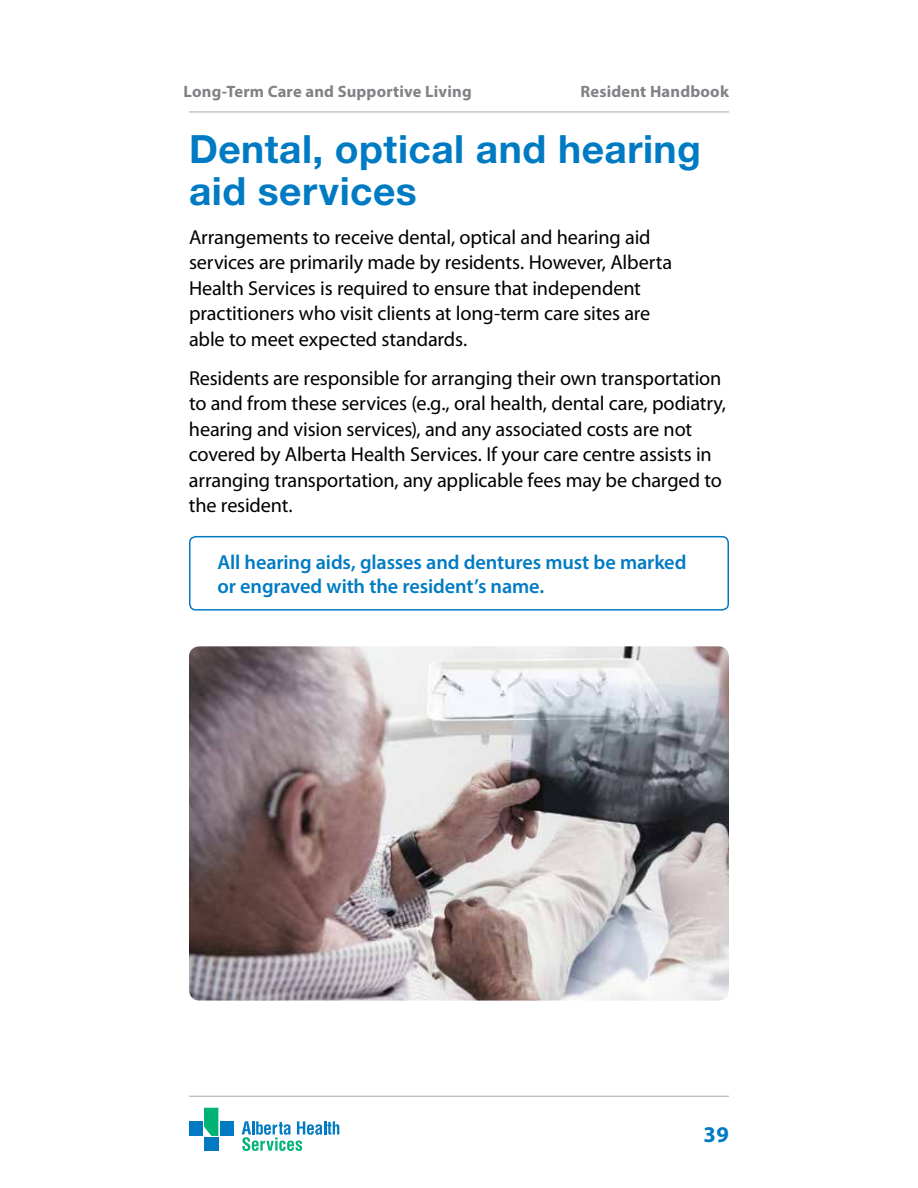
<style>
.page{position:relative;width:918px;height:1188px;background:#fff}
.page>*{position:absolute;margin:0;border:0;box-sizing:border-box;transform-origin:0 0}
.t1{font:700 39px/42px "Helvetica Neue LT Std";letter-spacing:.015em;color:#007bc3}
.t2{font:700 22.5px "Myriad Pro";color:#007bc3}
.t3{font:20.25px/25.5px "Myriad Pro";letter-spacing:-.01em;color:#000}
.t4{font:600 20.25px/24px "Myriad Pro";letter-spacing:-.005em;color:#007bc3}
.t5{font:700 16.5px "Myriad Pro";letter-spacing:.01em;color:#808285}
</style>
<div class="page">
<hr style="left:189px;top:1096px;width:540px;height:1px;background:#a7a9ac">
<hr style="left:189px;top:112px;width:540px;height:1px;background:#a7a9ac">
<svg style="left:242px;top:1121px;width:97px;height:30px"></svg>
<div style="left:189px;top:1121px;width:14px;height:15px;background:#007ac2"></div>
<div style="left:220px;top:1121px;width:13px;height:15px;background:#007ac2"></div>
<div style="left:204px;top:1137px;width:14px;height:14px;background:#007ac2"></div>
<svg style="left:204px;top:1108px;width:14px;height:28px"></svg>
<div style="left:189px;top:536px;width:540px;height:75px;border:2px solid #007bc3;border-radius:6px"></div>
<img style="left:189px;top:646px;width:540px;height:355px">
<p class="t5" style="left:184px;top:81px;width:290px">Long-Term Care and Supportive Living</p>
<p class="t5" style="left:581px;top:81px;width:150px">Resident Handbook</p>
<h1 class="t1" style="left:189px;top:127px;width:513px">Dental, optical and hearing aid services</h1>
<p class="t3" style="left:189px;top:225px;width:485px">Arrangements to receive dental, optical and hearing aid services are primarily made by residents. However, Alberta Health Services is required to ensure that independent practitioners who visit clients at long-term care sites are able to meet expected standards.</p>
<p class="t3" style="left:189px;top:366px;width:539px">Residents are responsible for arranging their own transportation to and from these services (e.g., oral health, dental care, podiatry, hearing and vision services), and any associated costs are not covered by Alberta Health Services. If your care centre assists in arranging transportation, any applicable fees may be charged to the resident.</p>
<p class="t4" style="left:217px;top:550px;width:470px">All hearing aids, glasses and dentures must be marked or engraved with the resident’s name.</p>
<p class="t2" style="left:703px;top:1119px;width:27px">39</p>
</div>
